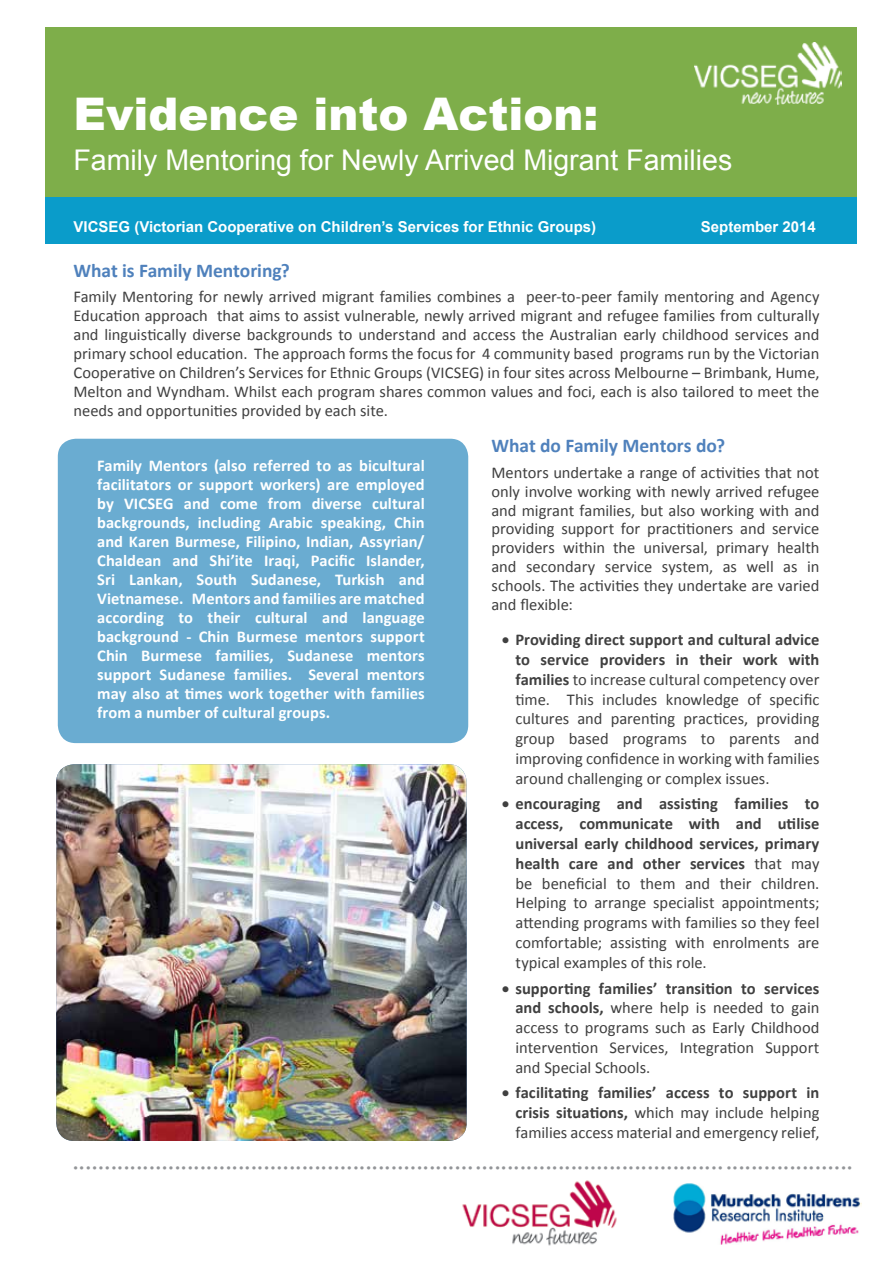
<style>
.page{position:relative;width:893px;height:1263px;background:#fff}
.page>*{position:absolute;margin:0;border:0;box-sizing:border-box;transform-origin:0 0}
.t1{font:900 45px "Arial";color:#fff}
.t2{font:28.5px "Arial";color:#fff}
.t3{font:700 19.5px "Calibri";letter-spacing:-.005em;color:#4f81bc}
.t4{font:16.5px/19.8px "Calibri";color:#404040;text-align:justify}
.t5{font:700 16.5px/18.9px "Calibri";color:#fff;text-align:justify}
.t6{font:700 15px "Arial";color:#fff}
.t7{font:7.5px "Arial";color:#939598}
.s1{font-weight:700}
</style>
<div class="page">
<img style="left:56px;top:764px;width:411px;height:377px">
<div style="left:58px;top:439px;width:410px;height:304px;background:#6aacd1;border-radius:18px"></div>
<div style="left:45px;top:27px;width:812px;height:170px;background:#7eae4a"></div>
<div style="left:45px;top:197px;width:812px;height:46px;background:#0a9cca"></div>
<img style="left:695px;top:43px;width:147px;height:61px">
<img style="left:673px;top:1183px;width:189px;height:62px">
<img style="left:462px;top:1180px;width:155px;height:66px">
<h1 class="t1" style="left:74px;top:81px;width:527px">Evidence into Action:</h1>
<h2 class="t2" style="left:74px;top:141px;width:660px">Family Mentoring for Newly Arrived Migrant Families</h2>
<p class="t6" style="left:74px;top:216px;width:524px">VICSEG (Victorian Cooperative on Children’s Services for Ethnic Groups)</p>
<p class="t6" style="left:701px;top:216px;width:117px">September 2014</p>
<p class="t3" style="left:74px;top:258px;width:218px">What is Family Mentoring?</p>
<p class="t4" style="left:74px;top:287px;width:747px;line-height:19px">Family Mentoring for newly arrived migrant families combines a peer-to-peer family mentoring and Agency Education approach that aims to assist vulnerable, newly arrived migrant and refugee families from culturally and linguistically diverse backgrounds to understand and access the Australian early childhood services and primary school education. The approach forms the focus for 4 community based programs run by the Victorian Cooperative on Children’s Services for Ethnic Groups (VICSEG) in four sites across Melbourne – Brimbank, Hume, Melton and Wyndham. Whilst each program shares common values and foci, each is also tailored to meet the needs and opportunities provided by each site.</p>
<p class="t5" style="left:97px;top:456px;width:329px">Family Mentors (also referred to as bicultural facilitators or support workers) are employed by VICSEG and come from diverse cultural backgrounds, including Arabic speaking, Chin and Karen Burmese, Filipino, Indian, Assyrian/ Chaldean and Shi’ite Iraqi, Pacific Islander, Sri Lankan, South Sudanese, Turkish and Vietnamese. Mentors and families are matched according to their cultural and language background - Chin Burmese mentors support Chin Burmese families, Sudanese mentors support Sudanese families. Several mentors may also at times work together with families from a number of cultural groups.</p>
<p class="t3" style="left:491px;top:433px;width:235px">What do Family Mentors do?</p>
<p class="t4" style="left:491px;top:463px;width:329px;line-height:18.9px">Mentors undertake a range of activities that not only involve working with newly arrived refugee and migrant families, but also working with and providing support for practitioners and service providers within the universal, primary health and secondary service system, as well as in schools. The activities they undertake are varied and flexible:</p>
<p class="t4" style="left:515px;top:630px;width:305px;text-indent:-13px">• <span class="s1">Providing direct support and cultural advice to service providers in their work with families</span> to increase cultural competency over time. This includes knowledge of specific cultures and parenting practices, providing group based programs to parents and improving confidence in working with families around challenging or complex issues.</p>
<p class="t4" style="left:515px;top:794px;width:305px;text-indent:-13px">• <span class="s1">encouraging and assisting families to access, communicate with and utilise universal early childhood services, primary health care and other services</span> that may be beneficial to them and their children.<br>Helping to arrange specialist appointments; attending programs with families so they feel comfortable; assisting with enrolments are typical examples of this role.</p>
<p class="t4" style="left:515px;top:978px;width:305px;text-indent:-13px">• <span class="s1">supporting families’ transition to services and schools,</span> where help is needed to gain access to programs such as Early Childhood intervention Services, Integration Support and Special Schools.</p>
<p class="t4" style="left:515px;top:1083px;width:305px;text-indent:-13px">• <span class="s1">facilitating families’ access to support in crisis situations,</span> which may include helping families access material and emergency relief,</p>
<p class="t7" style="left:74px;top:1163px;width:780px">●● ●● ●● ●● ●● ●● ●● ●● ●● ●● ●● ●● ●● ●● ●● ●● ●● ●● ●● ●● ●● ●● ●● ●● ●● ●● ●● ●● ●● ●● ●● ● ● ●● ●● ●● ●● ●● ●● ●● ●● ●● ●● ●● ●● ●● ●● ●● ●● ●● ●● ●● ●● ●● ●● ●● ●● ●● ●● ●● ●● ●●</p>
</div>
